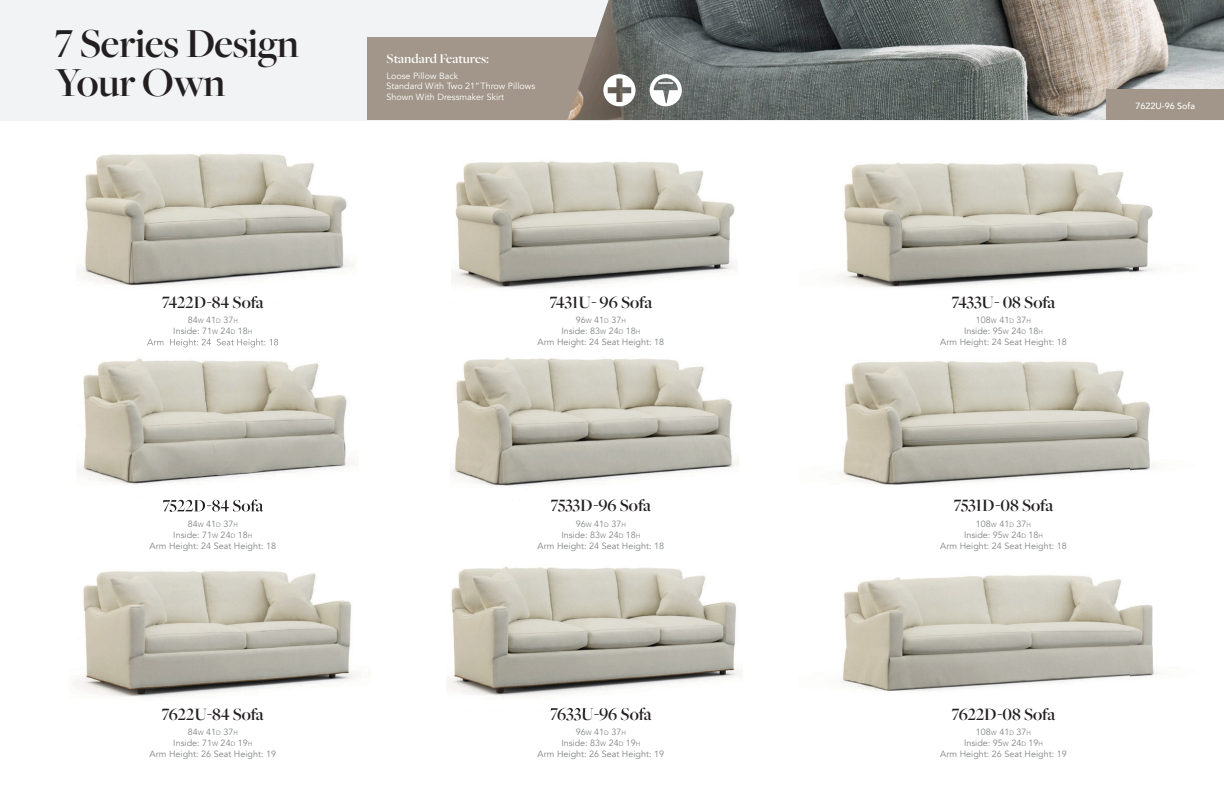
<style>
.page{position:relative;width:1224px;height:792px;background:#fff}
.page>*{position:absolute;margin:0;border:0;box-sizing:border-box;transform-origin:0 0}
.t1{font:600 42.9px/39.1px "Freight Big Pro";letter-spacing:-.01em;color:#231f20}
.t2{font:600 18px "Freight Big Pro";color:#231f20}
.t3{font:600 14px "Freight Big Pro";color:#fff}
.t4{font:9px/11px "Avenir";color:#808285;text-align:center}
.t5{font:9px/11px "Avenir";color:#fff}
.t6{font:9px/11px "Avenir";color:#808285;text-align:center}
.t7{font:500 9px "Avenir";color:#fff}
.s1{font-size:6.3px}
.s2{font-style:inherit}
</style>
<div class="page">
<div style="left:0;top:0;width:612px;height:120px;background:#f2f3f4"></div>
<div style="left:367px;top:37px;width:302px;height:83px;background:#a19689"></div>
<img style="left:840px;top:162px;width:289px;height:324px">
<img style="left:1129px;top:204px;width:26px;height:70px">
<img style="left:1129px;top:401px;width:24px;height:70px">
<img style="left:840px;top:324px;width:289px;height:4px">
<img style="left:842px;top:575px;width:315px;height:117px">
<img style="left:80px;top:153px;width:274px;height:133px">
<img style="left:452px;top:161px;width:283px;height:128px">
<img style="left:453px;top:357px;width:281px;height:129px">
<img style="left:72px;top:571px;width:283px;height:126px">
<img style="left:447px;top:566px;width:294px;height:146px">
<img style="left:551px;top:708px;width:101px;height:4px">
<img style="left:567px;top:0;width:657px;height:120px">
<div style="left:1106px;top:90px;width:118px;height:30px;background:#a19689"></div>
<img style="left:78px;top:343px;width:276px;height:168px">
<img style="left:147px;top:338px;width:131px;height:9px">
<img style="left:163px;top:499px;width:100px;height:12px">
<svg style="left:650px;top:74px;width:32px;height:32px"></svg>
<svg style="left:603px;top:74px;width:33px;height:32px"></svg>
<h1 class="t1" style="left:55px;top:23px;width:246px">7 Series Design<br>Your Own</h1>
<h2 class="t2" style="left:162px;top:290px;width:103px">7422D-84 Sofa</h2>
<p class="t6" style="left:173px;top:315px;width:81px">84<span class="s1">W</span> 41<span class="s1">D</span> 37<span class="s1">H<br></span><span class="s2">Inside:</span> 71<span class="s1">W</span> 24<span class="s1">D</span> 18<span class="s1">H</span></p>
<p class="t4" style="left:150px;top:518px;width:128px"><span class="s2">84</span><span class="s1">W</span> <span class="s2">41</span><span class="s1">D</span> <span class="s2">37</span><span class="s1">H<br></span>Inside: <span class="s2">71</span><span class="s1">W</span> <span class="s2">24</span><span class="s1">D</span> <span class="s2">18</span><span class="s1">H<br></span>Arm Height: 24 Seat Height: 18</p>
<h2 class="t2" style="left:162px;top:702px;width:103px">7622U-84 Sofa</h2>
<p class="t4" style="left:150px;top:727px;width:128px"><span class="s2">84</span><span class="s1">W</span> <span class="s2">41</span><span class="s1">D</span> <span class="s2">37</span><span class="s1">H<br></span>Inside: <span class="s2">71</span><span class="s1">W</span> <span class="s2">24</span><span class="s1">D</span> <span class="s2">19</span><span class="s1">H<br></span>Arm Height: 26 Seat Height: 19</p>
<h3 class="t3" style="left:387px;top:49px;width:104px">Standard Features:</h3>
<p class="t5" style="left:387px;top:70px;width:150px">Loose Pillow Back<br>Standard With Two 21”Throw Pillows<br>Shown With Dressmaker Skirt</p>
<h2 class="t2" style="left:550px;top:290px;width:104px">7431U- 96 Sofa</h2>
<p class="t4" style="left:538px;top:315px;width:128px"><span class="s2">96</span><span class="s1">W</span> <span class="s2">41</span><span class="s1">D</span> <span class="s2">37</span><span class="s1">H<br></span>Inside: <span class="s2">83</span><span class="s1">W</span> <span class="s2">24</span><span class="s1">D</span> <span class="s2">18</span><span class="s1">H<br></span>Arm Height: 24 Seat Height: 18</p>
<h2 class="t2" style="left:551px;top:494px;width:101px">7533D-96 Sofa</h2>
<p class="t4" style="left:538px;top:518px;width:128px"><span class="s2">96</span><span class="s1">W</span> <span class="s2">41</span><span class="s1">D</span> <span class="s2">37</span><span class="s1">H<br></span>Inside: <span class="s2">83</span><span class="s1">W</span> <span class="s2">24</span><span class="s1">D</span> <span class="s2">18</span><span class="s1">H<br></span>Arm Height: 24 Seat Height: 18</p>
<h2 class="t2" style="left:550px;top:702px;width:103px">7633U-96 Sofa</h2>
<p class="t4" style="left:538px;top:727px;width:128px"><span class="s2">96</span><span class="s1">W</span> <span class="s2">41</span><span class="s1">D</span> <span class="s2">37</span><span class="s1">H<br></span>Inside: <span class="s2">83</span><span class="s1">W</span> <span class="s2">24</span><span class="s1">D</span> <span class="s2">19</span><span class="s1">H<br></span>Arm Height: 26 Seat Height: 19</p>
<p class="t7" style="left:1135px;top:98px;width:61px">7622U-96 Sofa</p>
<h2 class="t2" style="left:952px;top:290px;width:105px">7433U- 08 Sofa</h2>
<p class="t4" style="left:940px;top:315px;width:128px"><span class="s2">108</span><span class="s1">W</span> <span class="s2">41</span><span class="s1">D</span> <span class="s2">37</span><span class="s1">H<br></span>Inside: <span class="s2">95</span><span class="s1">W</span> <span class="s2">24</span><span class="s1">D</span> <span class="s2">18</span><span class="s1">H<br></span>Arm Height: 24 Seat Height: 18</p>
<h2 class="t2" style="left:954px;top:494px;width:101px">7531D-08 Sofa</h2>
<p class="t4" style="left:940px;top:518px;width:128px"><span class="s2">108</span><span class="s1">W</span> <span class="s2">41</span><span class="s1">D</span> <span class="s2">37</span><span class="s1">H<br></span>Inside: <span class="s2">95</span><span class="s1">W</span> <span class="s2">24</span><span class="s1">D</span> <span class="s2">18</span><span class="s1">H<br></span>Arm Height: 24 Seat Height: 18</p>
<h2 class="t2" style="left:952px;top:702px;width:105px">7622D-08 Sofa</h2>
<p class="t4" style="left:940px;top:727px;width:128px"><span class="s2">108</span><span class="s1">W</span> <span class="s2">41</span><span class="s1">D</span> <span class="s2">37</span><span class="s1">H<br></span>Inside: <span class="s2">95</span><span class="s1">W</span> <span class="s2">24</span><span class="s1">D</span> <span class="s2">19</span><span class="s1">H<br></span>Arm Height: 26 Seat Height: 19</p>
</div>
